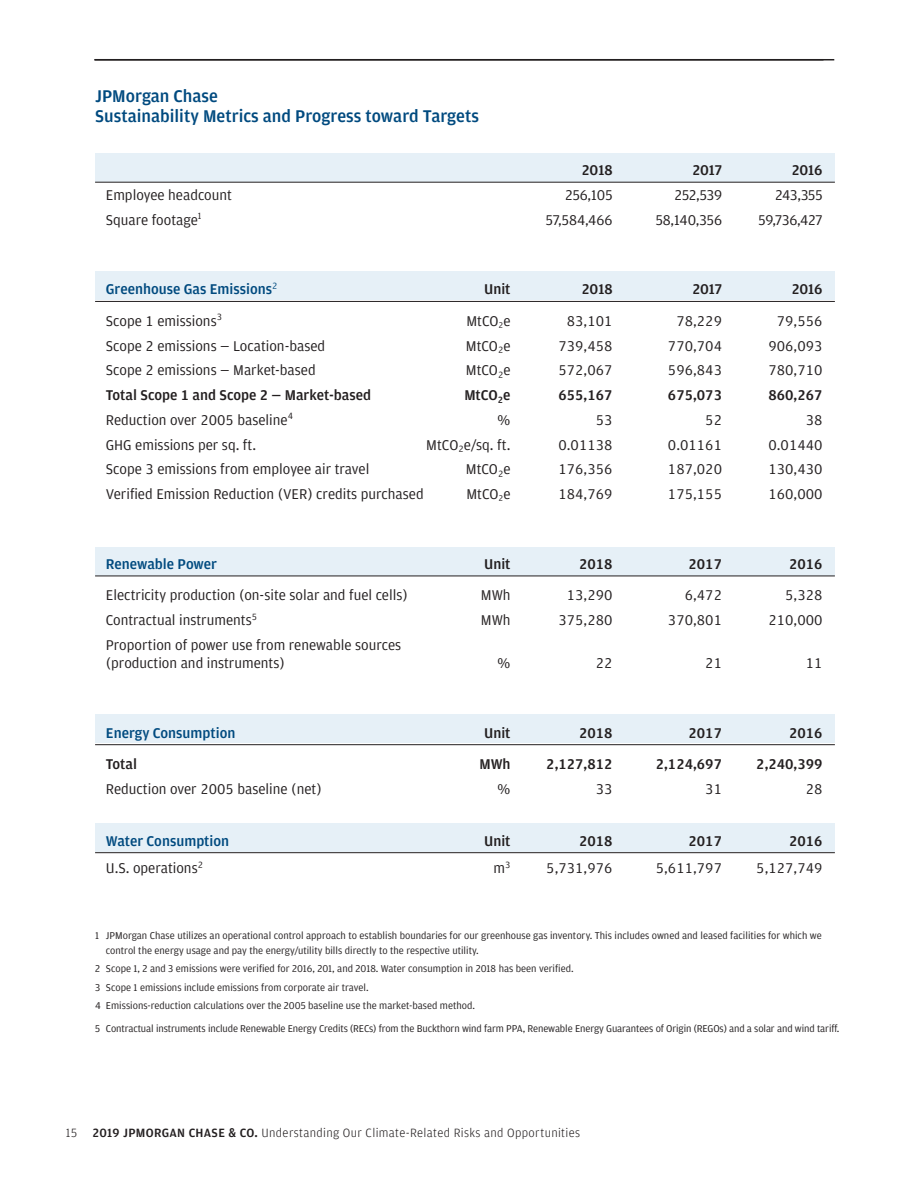
<style>
.page{position:relative;width:918px;height:1188px;background:#fff}
.page>*{position:absolute;margin:0;border:0;box-sizing:border-box;transform-origin:0 0}
.t1{font:500 18px/20.2px "Amplitude";color:#004a7f}
.t2{font:15px/18px "Amplitude TF";color:#231f20}
.t3{font:500 15px "Amplitude TF";color:#231f20}
.t4{font:15px "Amplitude";color:#231f20}
.t5{font:500 15px "Amplitude TF";color:#004a7f}
.t6{font:500 15px "Amplitude";color:#231f20}
.t7{font:300 12.75px "Amplitude";letter-spacing:.025em;color:#231f20}
.t8{font:10.5px/15px "Amplitude";color:#231f20}
.s1{font-weight:500}
</style>
<div class="page">
<div style="left:95px;top:153px;width:740px;height:29px;background:#e6f0f7"></div>
<div style="left:95px;top:272px;width:740px;height:28px;background:#e6f0f7"></div>
<div style="left:95px;top:547px;width:740px;height:29px;background:#e6f0f7"></div>
<div style="left:95px;top:714px;width:740px;height:29px;background:#e6f0f7"></div>
<hr style="left:94px;top:59px;width:740px;height:1px;background:#231f20">
<hr style="left:95px;top:182px;width:740px;height:1px;background:#231f20">
<hr style="left:95px;top:301px;width:740px;height:1px;background:#231f20">
<hr style="left:95px;top:576px;width:740px;height:1px;background:#231f20">
<hr style="left:95px;top:744px;width:740px;height:1px;background:#231f20">
<hr style="left:95px;top:852px;width:740px;height:1px;background:#231f20">
<div style="left:95px;top:823px;width:740px;height:29px;background:#e6f0f7"></div>
<h4 class="t1" style="left:95px;top:85px;width:385px">JPMorgan Chase<br>Sustainability Metrics and Progress toward Targets</h4>
<p class="t6" style="left:582px;top:161px;width:32px">2018</p>
<p class="t6" style="left:693px;top:161px;width:31px">2017</p>
<p class="t6" style="left:792px;top:161px;width:32px">2016</p>
<p class="t4" style="left:106px;top:185px;width:128px">Employee headcount</p>
<p class="t4" style="left:566px;top:185px;width:48px">256,105</p>
<p class="t4" style="left:675px;top:185px;width:49px">252,539</p>
<p class="t4" style="left:775px;top:185px;width:49px">243,355</p>
<p class="t4" style="left:106px;top:210px;width:97px">Square footage<sup>1</sup></p>
<p class="t4" style="left:546px;top:210px;width:68px">57,584,466</p>
<p class="t4" style="left:656px;top:210px;width:68px">58,140,356</p>
<p class="t4" style="left:759px;top:210px;width:66px">59,736,427</p>
<p class="t5" style="left:106px;top:280px;width:173px">Greenhouse Gas Emissions<sup>2</sup></p>
<p class="t6" style="left:484px;top:280px;width:28px">Unit</p>
<p class="t6" style="left:582px;top:280px;width:32px">2018</p>
<p class="t6" style="left:693px;top:280px;width:31px">2017</p>
<p class="t6" style="left:792px;top:280px;width:32px">2016</p>
<p class="t2" style="left:106px;top:311px;width:118px">Scope 1 emissions<sup>3</sup></p>
<p class="t2" style="left:466px;top:311px;width:46px">MtCO<sub>2</sub>e</p>
<p class="t2" style="left:567px;top:311px;width:47px">83,101</p>
<p class="t2" style="left:676px;top:311px;width:47px">78,229</p>
<p class="t2" style="left:777px;top:311px;width:47px">79,556</p>
<p class="t2" style="left:106px;top:336px;width:221px">Scope 2 emissions — Location-based</p>
<p class="t2" style="left:466px;top:336px;width:46px">MtCO<sub>2</sub>e</p>
<p class="t2" style="left:558px;top:336px;width:56px">739,458</p>
<p class="t2" style="left:668px;top:336px;width:56px">770,704</p>
<p class="t2" style="left:768px;top:336px;width:56px">906,093</p>
<p class="t2" style="left:106px;top:361px;width:211px">Scope 2 emissions — Market-based</p>
<p class="t2" style="left:466px;top:361px;width:46px">MtCO<sub>2</sub>e</p>
<p class="t2" style="left:558px;top:361px;width:56px">572,067</p>
<p class="t2" style="left:668px;top:361px;width:56px">596,843</p>
<p class="t2" style="left:768px;top:361px;width:56px">780,710</p>
<p class="t3" style="left:106px;top:386px;width:267px">Total Scope 1 and Scope 2 — Market-based</p>
<p class="t3" style="left:464px;top:386px;width:48px">MtCO<sub>2</sub>e</p>
<p class="t3" style="left:558px;top:386px;width:56px">655,167</p>
<p class="t3" style="left:668px;top:386px;width:56px">675,073</p>
<p class="t3" style="left:768px;top:386px;width:56px">860,267</p>
<p class="t2" style="left:106px;top:410px;width:189px">Reduction over 2005 baseline<sup>4</sup></p>
<p class="t2" style="left:497px;top:410px;width:15px">%</p>
<p class="t2" style="left:596px;top:410px;width:18px">53</p>
<p class="t2" style="left:705px;top:410px;width:18px">52</p>
<p class="t2" style="left:806px;top:410px;width:18px">38</p>
<p class="t2" style="left:106px;top:435px;width:152px">GHG emissions per sq. ft.</p>
<p class="t2" style="left:426px;top:435px;width:86px">MtCO<sub>2</sub>e/sq. ft.</p>
<p class="t2" style="left:558px;top:435px;width:56px">0.01138</p>
<p class="t2" style="left:668px;top:435px;width:56px">0.01161</p>
<p class="t2" style="left:768px;top:435px;width:56px">0.01440</p>
<p class="t2" style="left:106px;top:460px;width:265px">Scope 3 emissions from employee air travel</p>
<p class="t2" style="left:466px;top:460px;width:46px">MtCO<sub>2</sub>e</p>
<p class="t2" style="left:558px;top:460px;width:56px">176,356</p>
<p class="t2" style="left:668px;top:460px;width:56px">187,020</p>
<p class="t2" style="left:768px;top:460px;width:56px">130,430</p>
<p class="t2" style="left:106px;top:485px;width:319px">Verified Emission Reduction (VER) credits purchased</p>
<p class="t2" style="left:466px;top:485px;width:46px">MtCO<sub>2</sub>e</p>
<p class="t2" style="left:558px;top:485px;width:56px">184,769</p>
<p class="t2" style="left:668px;top:485px;width:56px">175,155</p>
<p class="t2" style="left:768px;top:485px;width:56px">160,000</p>
<p class="t5" style="left:106px;top:554px;width:113px">Renewable Power</p>
<p class="t3" style="left:484px;top:554px;width:28px">Unit</p>
<p class="t3" style="left:579px;top:554px;width:35px">2018</p>
<p class="t3" style="left:688px;top:554px;width:35px">2017</p>
<p class="t3" style="left:789px;top:554px;width:35px">2016</p>
<p class="t2" style="left:106px;top:586px;width:304px">Electricity production (on-site solar and fuel cells)</p>
<p class="t2" style="left:481px;top:586px;width:31px">MWh</p>
<p class="t2" style="left:567px;top:586px;width:47px">13,290</p>
<p class="t2" style="left:685px;top:586px;width:39px">6,472</p>
<p class="t2" style="left:785px;top:586px;width:39px">5,328</p>
<p class="t2" style="left:106px;top:611px;width:153px">Contractual instruments<sup>5</sup></p>
<p class="t2" style="left:481px;top:611px;width:31px">MWh</p>
<p class="t2" style="left:558px;top:611px;width:56px">375,280</p>
<p class="t2" style="left:668px;top:611px;width:56px">370,801</p>
<p class="t2" style="left:768px;top:611px;width:56px">210,000</p>
<p class="t2" style="left:106px;top:635px;width:297px">Proportion of power use from renewable sources (production and instruments)</p>
<p class="t2" style="left:497px;top:653px;width:15px">%</p>
<p class="t2" style="left:596px;top:653px;width:18px">22</p>
<p class="t2" style="left:705px;top:653px;width:18px">21</p>
<p class="t2" style="left:806px;top:653px;width:18px">11</p>
<p class="t5" style="left:106px;top:723px;width:131px">Energy Consumption</p>
<p class="t3" style="left:484px;top:723px;width:28px">Unit</p>
<p class="t3" style="left:579px;top:723px;width:35px">2018</p>
<p class="t3" style="left:688px;top:723px;width:35px">2017</p>
<p class="t3" style="left:789px;top:723px;width:35px">2016</p>
<p class="t3" style="left:106px;top:755px;width:33px">Total</p>
<p class="t3" style="left:479px;top:755px;width:33px">MWh</p>
<p class="t3" style="left:546px;top:755px;width:68px">2,127,812</p>
<p class="t3" style="left:656px;top:755px;width:68px">2,124,697</p>
<p class="t3" style="left:756px;top:755px;width:68px">2,240,399</p>
<p class="t2" style="left:106px;top:779px;width:217px">Reduction over 2005 baseline (net)</p>
<p class="t2" style="left:497px;top:779px;width:15px">%</p>
<p class="t2" style="left:596px;top:779px;width:18px">33</p>
<p class="t2" style="left:705px;top:779px;width:18px">31</p>
<p class="t2" style="left:806px;top:779px;width:18px">28</p>
<p class="t5" style="left:106px;top:831px;width:125px">Water Consumption</p>
<p class="t3" style="left:484px;top:831px;width:28px">Unit</p>
<p class="t3" style="left:579px;top:831px;width:35px">2018</p>
<p class="t3" style="left:688px;top:831px;width:35px">2017</p>
<p class="t3" style="left:789px;top:831px;width:35px">2016</p>
<p class="t2" style="left:106px;top:859px;width:99px">U.S. operations<sup>2</sup></p>
<p class="t2" style="left:494px;top:859px;width:18px">m<sup>3</sup></p>
<p class="t2" style="left:546px;top:859px;width:68px">5,731,976</p>
<p class="t2" style="left:656px;top:859px;width:68px">5,611,797</p>
<p class="t2" style="left:756px;top:859px;width:68px">5,127,749</p>
<p class="t8" style="left:106px;top:927px;width:717px;text-indent:-11px">1 JPMorgan Chase utilizes an operational control approach to establish boundaries for our greenhouse gas inventory. This includes owned and leased facilities for which we control the energy usage and pay the energy/utility bills directly to the respective utility.</p>
<p class="t8" style="left:95px;top:961px;width:480px">2 Scope 1, 2 and 3 emissions were verified for 2016, 201, and 2018. Water consumption in 2018 has been verified.</p>
<p class="t8" style="left:95px;top:979px;width:275px">3 Scope 1 emissions include emissions from corporate air travel.</p>
<p class="t8" style="left:95px;top:998px;width:382px">4 Emissions-reduction calculations over the 2005 baseline use the market-based method.</p>
<p class="t8" style="left:95px;top:1021px;width:746px">5 Contractual instruments include Renewable Energy Credits (RECs) from the Buckthorn wind farm PPA, Renewable Energy Guarantees of Origin (REGOs) and a solar and wind tariff.</p>
<p class="t7" style="left:66px;top:1125px;width:13px">15</p>
<p class="t7" style="left:93px;top:1125px;width:489px"><span class="s1">2019 JPMORGAN CHASE &amp; CO.</span> Understanding Our Climate-Related Risks and Opportunities</p>
</div>
